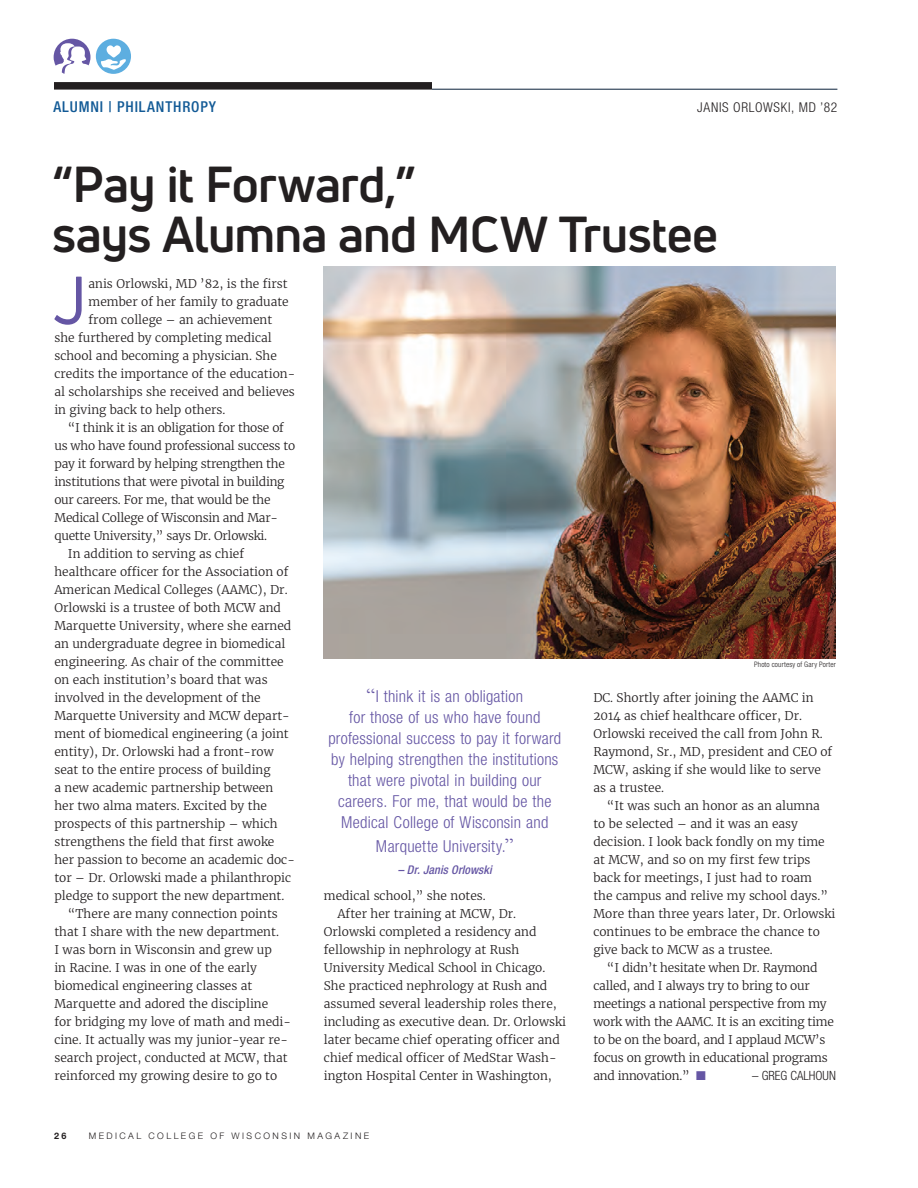
<style>
.page{position:relative;width:918px;height:1188px;background:#fff}
.page>*{position:absolute;margin:0;border:0;box-sizing:border-box;transform-origin:0 0}
.t1{font:66.3px "Uni Neue";color:#6556a4}
.t2{font:700 49.5px/49.5px "Uni Neue";letter-spacing:-.015em;color:#231f20}
.t3{font:300 condensed 16.5px/21px "Helvetica Neue LT Std";letter-spacing:.015em;color:#6556a4;text-align:center}
.t4{font:500 condensed 15px "Helvetica Neue LT Std";letter-spacing:.06em;color:#125a96}
.t5{font:300 condensed 13.5px "Helvetica Neue LT Std";letter-spacing:.055em;color:#231f20}
.t6{font:300 condensed 12.75px "Helvetica Neue LT Std";color:#231f20}
.t7{font:300 12px/18px "Merriweather";color:#231f20}
.t8{font:300 12px/18px "Merriweather";letter-spacing:-.02em;color:#231f20}
.t9{font:italic 500 condensed 12px "Helvetica Neue LT Std";letter-spacing:.01em;color:#6556a4}
.t10{font:300 9px "Helvetica Neue LT Std";letter-spacing:.275em;color:#231f20}
.t11{font:700 9px "Helvetica Neue LT Std";color:#231f20}
.t12{font:300 condensed 7.5px "Helvetica Neue LT Std";letter-spacing:.02em;color:#231f20}
.s1{font-family:"Times New Roman";font-weight:400;font-stretch:normal;font-size:19.5px}
.s2{color:#6556a4}
</style>
<div class="page">
<hr style="left:432px;top:89px;width:405px;height:1px;background:#0b213b">
<div style="left:54px;top:82px;width:378px;height:8px;background:#231f20"></div>
<img style="left:324px;top:267px;width:512px;height:392px">
<svg style="left:54px;top:39px;width:36px;height:35px"></svg>
<div style="left:96px;top:39px;width:35px;height:35px;background:#5daee0;border-radius:50%"></div>
<svg style="left:101px;top:45px;width:26px;height:25px"></svg>
<p class="t4" style="left:53px;top:97px;width:164px">ALUMNI | PHILANTHROPY</p>
<p class="t5" style="left:697px;top:99px;width:142px">JANIS ORLOWSKI, MD ’82</p>
<h2 class="t2" style="left:52px;top:159px;width:668px">“Pay it Forward,”<br>says Alumna and MCW Trustee</h2>
<h1 class="t1" style="left:54px;top:259px;width:35px">J</h1>
<p class="t7" style="left:89px;top:273px;width:201px">anis Orlowski, MD ’82, is the first</p>
<p class="t7" style="left:89px;top:291px;width:202px">member of her family to graduate</p>
<p class="t7" style="left:89px;top:309px;width:185px">from college – an achievement</p>
<p class="t7" style="left:54px;top:327px;width:219px">she furthered by completing medical</p>
<p class="t7" style="left:54px;top:345px;width:224px">school and becoming a physician. She</p>
<p class="t7" style="left:54px;top:363px;width:242px">credits the importance of the education-</p>
<p class="t7" style="left:54px;top:381px;width:242px">al scholarships she received and believes</p>
<p class="t7" style="left:54px;top:399px;width:173px">in giving back to help others.</p>
<p class="t8" style="left:68px;top:417px;width:218px">“I think it is an obligation for those of</p>
<p class="t8" style="left:54px;top:435px;width:242px">us who have found professional success to</p>
<p class="t8" style="left:54px;top:453px;width:232px">pay it forward by helping strengthen the</p>
<p class="t8" style="left:54px;top:471px;width:232px">institutions that were pivotal in building</p>
<p class="t8" style="left:54px;top:489px;width:218px">our careers. For me, that would be the</p>
<p class="t8" style="left:54px;top:507px;width:225px">Medical College of Wisconsin and Mar-</p>
<p class="t8" style="left:54px;top:525px;width:214px">quette University,” says Dr. Orlowski.</p>
<p class="t7" style="left:68px;top:543px;width:178px">In addition to serving as chief</p>
<p class="t7" style="left:54px;top:561px;width:236px">healthcare officer for the Association of</p>
<p class="t7" style="left:54px;top:579px;width:235px">American Medical Colleges (AAMC), Dr.</p>
<p class="t7" style="left:54px;top:597px;width:228px">Orlowski is a trustee of both MCW and</p>
<p class="t7" style="left:54px;top:615px;width:238px">Marquette University, where she earned</p>
<p class="t7" style="left:54px;top:633px;width:232px">an undergraduate degree in biomedical</p>
<p class="t7" style="left:54px;top:651px;width:231px">engineering. As chair of the committee</p>
<p class="t7" style="left:54px;top:669px;width:215px">on each institution’s board that was</p>
<p class="t7" style="left:54px;top:687px;width:208px">involved in the development of the</p>
<p class="t7" style="left:54px;top:705px;width:237px">Marquette University and MCW depart-</p>
<p class="t7" style="left:54px;top:723px;width:236px">ment of biomedical engineering (a joint</p>
<p class="t7" style="left:54px;top:741px;width:221px">entity), Dr. Orlowski had a front-row</p>
<p class="t7" style="left:54px;top:759px;width:218px">seat to the entire process of building</p>
<p class="t7" style="left:54px;top:777px;width:220px">a new academic partnership between</p>
<p class="t7" style="left:54px;top:795px;width:214px">her two alma maters. Excited by the</p>
<p class="t7" style="left:54px;top:813px;width:225px">prospects of this partnership – which</p>
<p class="t7" style="left:54px;top:831px;width:222px">strengthens the field that first awoke</p>
<p class="t7" style="left:54px;top:849px;width:242px">her passion to become an academic doc-</p>
<p class="t7" style="left:54px;top:867px;width:238px">tor – Dr. Orlowski made a philanthropic</p>
<p class="t7" style="left:54px;top:885px;width:231px">pledge to support the new department.</p>
<p class="t7" style="left:68px;top:903px;width:211px">“There are many connection points</p>
<p class="t7" style="left:54px;top:921px;width:226px">that I share with the new department.</p>
<p class="t7" style="left:54px;top:939px;width:219px">I was born in Wisconsin and grew up</p>
<p class="t7" style="left:54px;top:957px;width:204px">in Racine. I was in one of the early</p>
<p class="t7" style="left:54px;top:975px;width:200px">biomedical engineering classes at</p>
<p class="t7" style="left:54px;top:993px;width:215px">Marquette and adored the discipline</p>
<p class="t7" style="left:54px;top:1011px;width:238px">for bridging my love of math and medi-</p>
<p class="t7" style="left:54px;top:1029px;width:235px">cine. It actually was my junior-year re-</p>
<p class="t7" style="left:54px;top:1047px;width:235px">search project, conducted at MCW, that</p>
<p class="t7" style="left:54px;top:1065px;width:224px">reinforced my growing desire to go to</p>
<p class="t12" style="left:754px;top:660px;width:83px">Photo courtesy of Gary Porter</p>
<h3 class="t3" style="left:328px;top:686px;width:234px"><span class="s1">“</span>I think it is an obligation<br>for those of us who have found professional success to pay it forward by helping strengthen the institutions that were pivotal in building our careers. For me, that would be the Medical College of Wisconsin and</h3>
<h3 class="t3" style="left:376px;top:836px;width:139px">Marquette University.<span class="s1">”</span></h3>
<p class="t9" style="left:398px;top:863px;width:96px">– Dr. Janis Orlowski</p>
<p class="t7" style="left:593px;top:687px;width:241px">DC. Shortly after joining the AAMC in 2014 as chief healthcare officer, Dr.<br>Orlowski received the call from John R.<br>Raymond, Sr., MD, president and CEO of MCW, asking if she would like to serve as a trustee.</p>
<p class="t7" style="left:593px;top:795px;width:244px;text-indent:14px">“It was such an honor as an alumna<br>to be selected – and it was an easy decision. I look back fondly on my time at MCW, and so on my first few trips back for meetings, I just had to roam<br>the campus and relive my school days.” More than three years later, Dr. Orlowski continues to be embrace the chance to give back to MCW as a trustee.</p>
<p class="t8" style="left:593px;top:957px;width:242px;text-indent:14px">“I didn’t hesitate when Dr. Raymond called, and I always try to bring to our meetings a national perspective from my work with the AAMC. It is an exciting time to be on the board, and I applaud MCW’s focus on growth in educational programs and innovation.” <span class="s2">■</span></p>
<p class="t7" style="left:324px;top:885px;width:163px">medical school,” she notes.</p>
<p class="t7" style="left:337px;top:903px;width:180px">After her training at MCW, Dr.</p>
<p class="t7" style="left:324px;top:921px;width:214px">Orlowski completed a residency and</p>
<p class="t7" style="left:324px;top:939px;width:197px">fellowship in nephrology at Rush</p>
<p class="t7" style="left:324px;top:957px;width:223px">University Medical School in Chicago.</p>
<p class="t7" style="left:324px;top:975px;width:225px">She practiced nephrology at Rush and</p>
<p class="t7" style="left:324px;top:993px;width:234px">assumed several leadership roles there,</p>
<p class="t7" style="left:324px;top:1011px;width:244px">including as executive dean. Dr. Orlowski</p>
<p class="t7" style="left:324px;top:1029px;width:237px">later became chief operating officer and</p>
<p class="t7" style="left:324px;top:1047px;width:234px">chief medical officer of MedStar Wash-</p>
<p class="t7" style="left:324px;top:1065px;width:230px">ington Hospital Center in Washington,</p>
<p class="t6" style="left:752px;top:1068px;width:85px">– GREG CALHOUN</p>
<p class="t11" style="left:54px;top:1130px;width:14px">2 6</p>
<p class="t10" style="left:89px;top:1130px;width:282px">MEDICAL COLLEGE OF WISCONSIN MAGAZINE</p>
</div>
